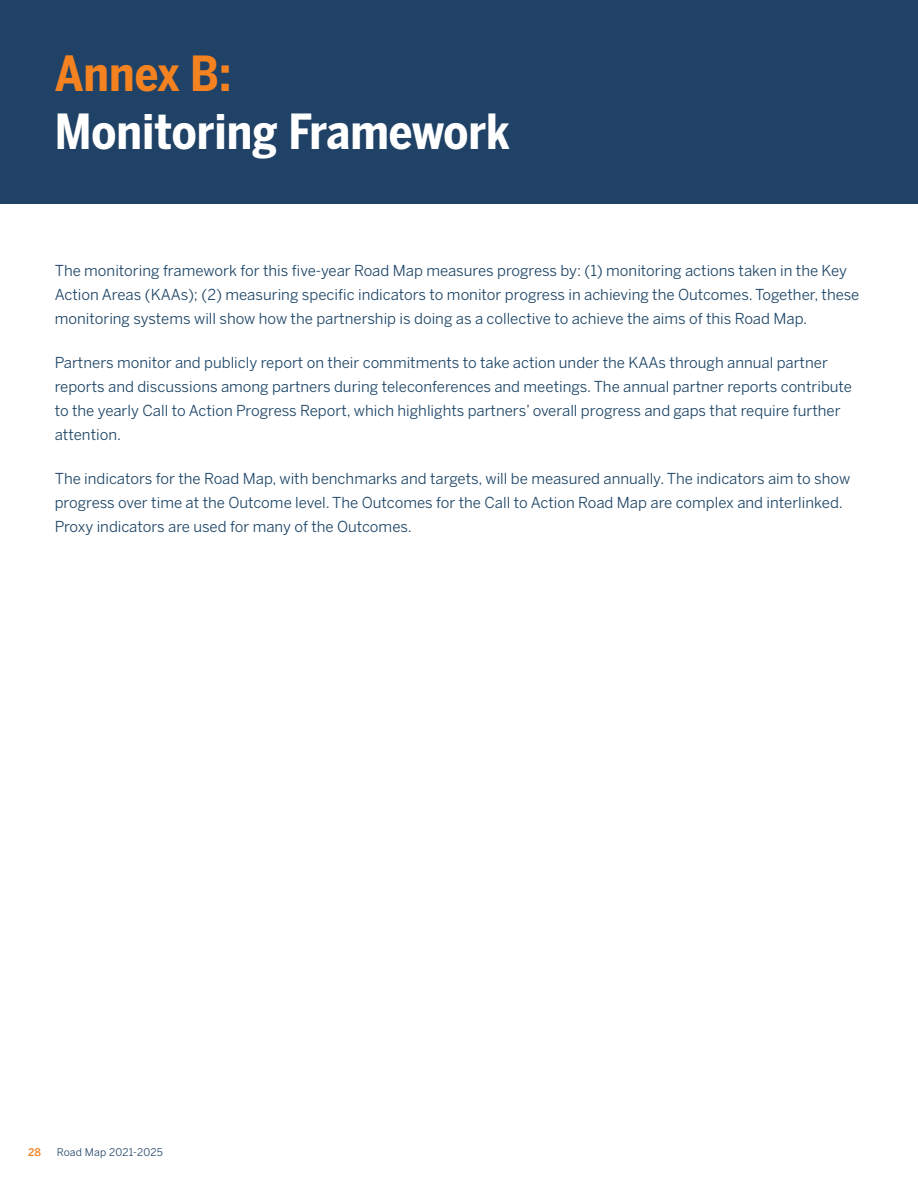
<style>
.page{position:relative;width:918px;height:1188px;background:#fff}
.page>*{position:absolute;margin:0;border:0;box-sizing:border-box;transform-origin:0 0}
.Heading_no_line{font:700 48px/57.6px "Benton Sans Cond";color:#fff}
.t1{font:15px/24px "Benton Sans";color:#1d4566}
.t2{font:10.5px "Benton Sans";letter-spacing:.01em;color:#1f4266}
.t3{font:500 10.5px "Benton Sans";color:#f58220}
.s1{color:#f58220}
</style>
<div class="page">
<div style="left:0;top:0;width:918px;height:204px;background:#1f4266"></div>
<hr style="left:917px;top:0;width:1px;height:204px;background:#00aeef">
<p class="Heading_no_line" style="left:55px;top:44px;width:457px"><span class="s1">Annex B:<br></span>Monitoring Framework</p>
<p class="t1" style="left:55px;top:258px;width:806px">The monitoring framework for this five-year Road Map measures progress by: (1) monitoring actions taken in the Key<br>Action Areas (KAAs); (2) measuring specific indicators to monitor progress in achieving the Outcomes. Together, these monitoring systems will show how the partnership is doing as a collective to achieve the aims of this Road Map.</p>
<p class="t1" style="left:55px;top:350px;width:799px">Partners monitor and publicly report on their commitments to take action under the KAAs through annual partner reports and discussions among partners during teleconferences and meetings. The annual partner reports contribute to the yearly Call to Action Progress Report, which highlights partners’ overall progress and gaps that require further attention.</p>
<p class="t1" style="left:55px;top:466px;width:797px">The indicators for the Road Map, with benchmarks and targets, will be measured annually. The indicators aim to show progress over time at the Outcome level. The Outcomes for the Call to Action Road Map are complex and interlinked.<br>Proxy indicators are used for many of the Outcomes.</p>
<p class="t3" style="left:28px;top:1146px;width:14px">28</p>
<p class="t2" style="left:57px;top:1146px;width:108px">Road Map 2021-2025</p>
</div>
